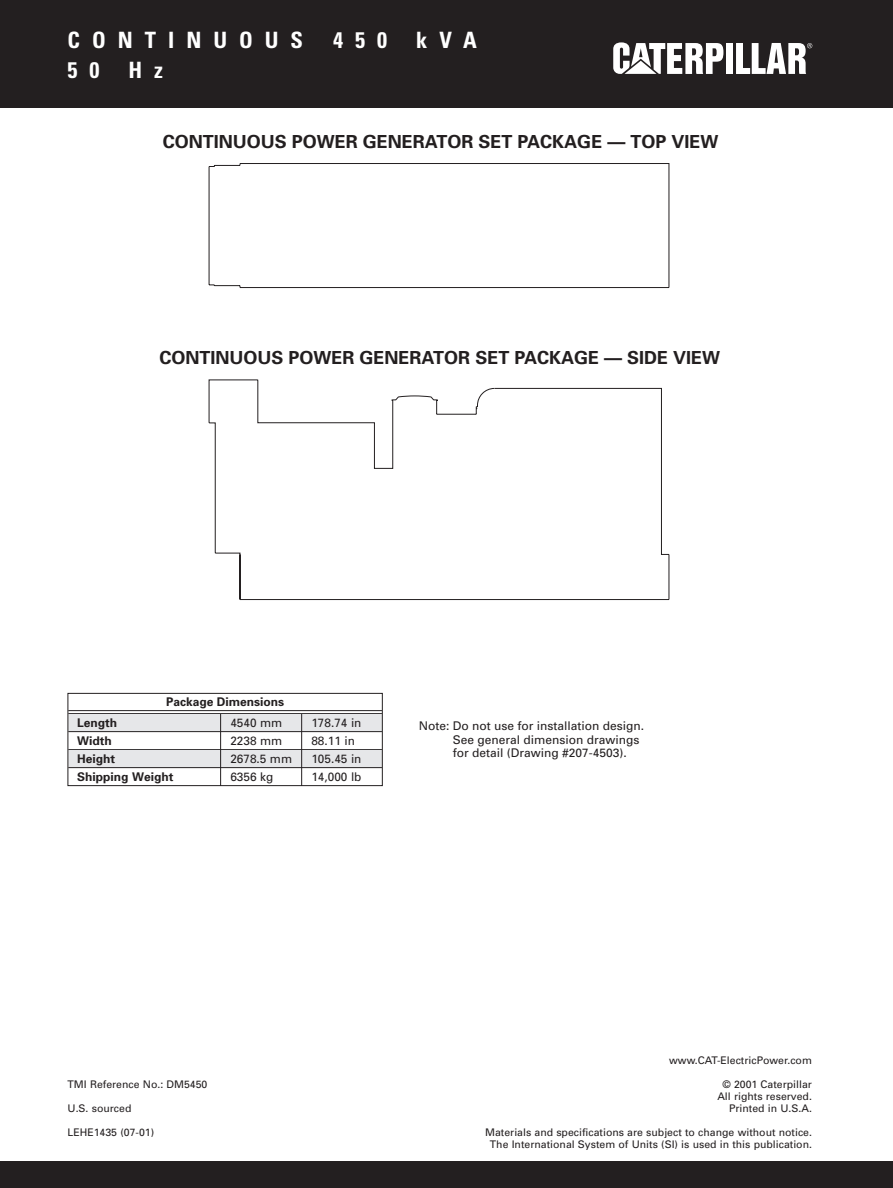
<style>
.page{position:relative;width:893px;height:1188px;background:#fff}
.page>*{position:absolute;margin:0;border:0;box-sizing:border-box;transform-origin:0 0}
.t1{font:700 condensed 22.5px "Univers";letter-spacing:.535em;color:#fff}
.t2{font:700 18px "Univers";color:#231f20}
.t3{font:12px/13.5px "Univers";color:#231f20}
.t4{font:700 12px "Univers";color:#231f20}
.t5{font:10.5px/12px "Univers";color:#231f20;text-align:center}
</style>
<div class="page">
<div style="left:0;top:1161px;width:892px;height:27px;background:#231f20"></div>
<div style="left:0;top:0;width:892px;height:108px;background:#231f20"></div>
<div style="left:725px;top:43px;width:7px;height:31px;background:#fff"></div>
<svg style="left:613px;top:42px;width:110px;height:32px"></svg>
<svg style="left:736px;top:43px;width:76px;height:31px"></svg>
<hr style="left:68px;top:710px;width:314px;height:1px;background:#231f20">
<hr style="left:68px;top:713px;width:314px;height:1px;background:#231f20">
<div style="left:68px;top:714px;width:314px;height:17px;background:#e6e7e9"></div>
<hr style="left:68px;top:731px;width:314px;height:1px;background:#231f20">
<hr style="left:68px;top:749px;width:314px;height:1px;background:#231f20">
<div style="left:68px;top:750px;width:314px;height:17px;background:#e6e7e9"></div>
<hr style="left:68px;top:767px;width:314px;height:1px;background:#231f20">
<div style="left:68px;top:693px;width:314px;height:93px;border:1px solid #231f20"></div>
<hr style="left:220px;top:714px;width:1px;height:72px;background:#231f20">
<hr style="left:301px;top:714px;width:1px;height:72px;background:#231f20">
<svg style="left:208px;top:163px;width:461px;height:125px"></svg>
<svg style="left:208px;top:379px;width:461px;height:221px"></svg>
<h1 class="t1" style="left:68px;top:32px;width:237px">CONTINUOUS</h1>
<h1 class="t1" style="left:333px;top:32px;width:55px">450</h1>
<h1 class="t1" style="left:416px;top:32px;width:62px">kVA</h1>
<h1 class="t1" style="left:68px;top:62px;width:33px">5 0</h1>
<h1 class="t1" style="left:128px;top:62px;width:36px">H z</h1>
<h2 class="t2" style="left:163px;top:135px;width:557px">CONTINUOUS POWER GENERATOR SET PACKAGE — TOP VIEW</h2>
<h2 class="t2" style="left:159px;top:351px;width:562px">CONTINUOUS POWER GENERATOR SET PACKAGE — SIDE VIEW</h2>
<p class="t4" style="left:166px;top:697px;width:120px">Package Dimensions</p>
<p class="t4" style="left:77px;top:718px;width:42px">Length</p>
<p class="t3" style="left:230px;top:717px;width:53px">4540 mm</p>
<p class="t3" style="left:311px;top:717px;width:52px">178.74 in</p>
<p class="t4" style="left:77px;top:736px;width:36px">Width</p>
<p class="t3" style="left:230px;top:735px;width:53px">2238 mm</p>
<p class="t3" style="left:311px;top:735px;width:45px">88.11 in</p>
<p class="t4" style="left:77px;top:754px;width:40px">Height</p>
<p class="t3" style="left:230px;top:753px;width:63px">2678.5 mm</p>
<p class="t3" style="left:311px;top:753px;width:52px">105.45 in</p>
<p class="t4" style="left:77px;top:772px;width:98px">Shipping Weight</p>
<p class="t3" style="left:230px;top:771px;width:44px">6356 kg</p>
<p class="t3" style="left:311px;top:771px;width:52px">14,000 lb</p>
<p class="t3" style="left:452px;top:720px;width:193px;text-indent:-34px">Note: Do not use for installation design.<br>See general dimension drawings for detail (Drawing #207-4503).</p>
<p class="t5" style="left:669px;top:1055px;width:144px">www.CAT-ElectricPower.com</p>
<p class="t5" style="left:67px;top:1079px;width:141px">TMI Reference No.: DM5450</p>
<p class="t5" style="left:717px;top:1079px;width:96px">© 2001 Caterpillar<br>All rights reserved.</p>
<p class="t5" style="left:67px;top:1103px;width:65px">U.S. sourced</p>
<p class="t5" style="left:729px;top:1103px;width:84px">Printed in U.S.A.</p>
<p class="t5" style="left:67px;top:1127px;width:88px">LEHE1435 (07-01)</p>
<p class="t5" style="left:485px;top:1127px;width:328px">Materials and specifications are subject to change without notice.<br>The International System of Units (SI) is used in this publication.</p>
</div>
